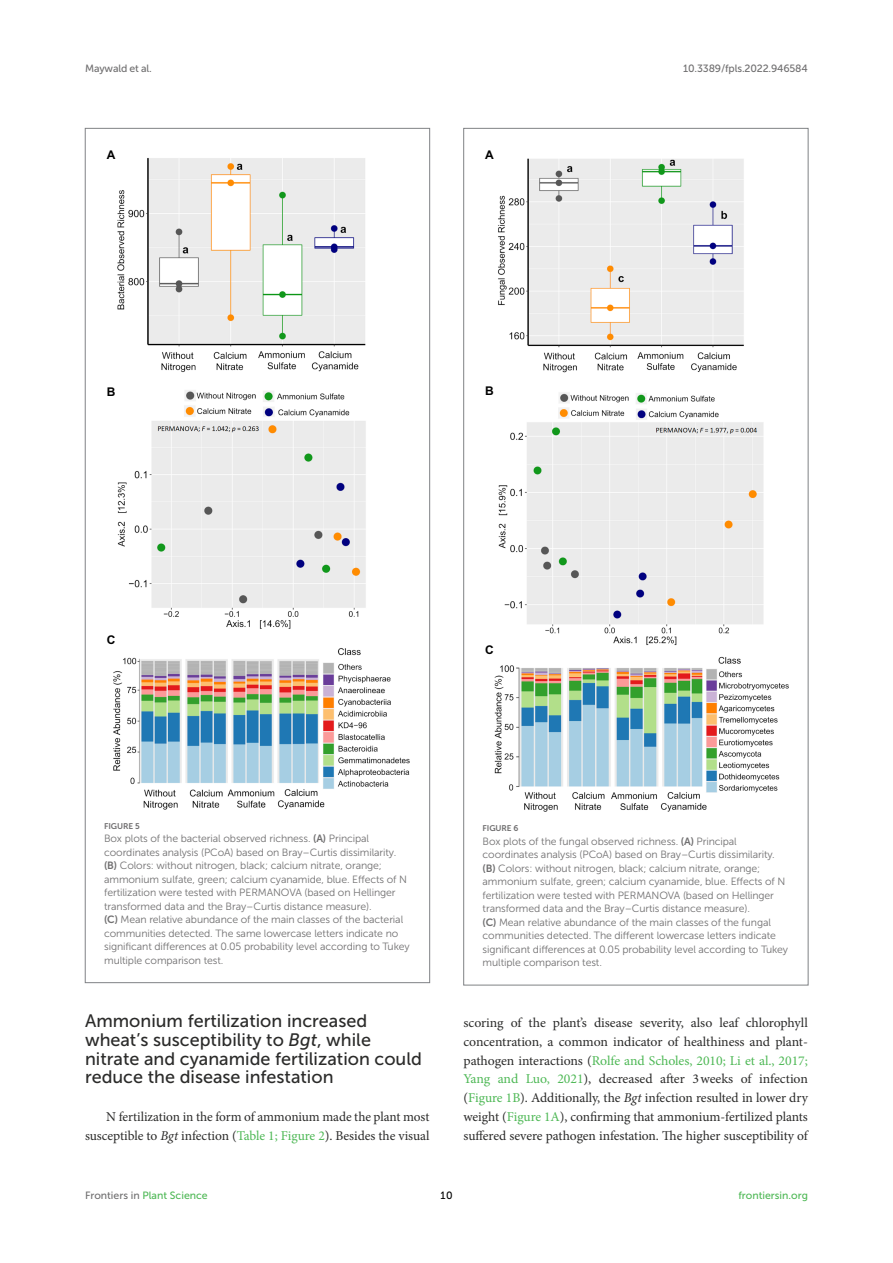
<style>
.page{position:relative;width:893px;height:1263px;background:#fff}
.page>*{position:absolute;margin:0;border:0;box-sizing:border-box;transform-origin:0 0}
.HEAD_2{font:18px/18.8px "Museo Sans 500";color:#2b2b2a}
.TEXT_FLUSH{font:13.5px/18.8px "Minion Pro";letter-spacing:-.005em;color:#2b2b2a;text-align:right}
.t1{font:700 12px "Arial";color:#000}
.FIG_LEG{font:10.5px/13.5px "Museo Sans 300";letter-spacing:-.01em;color:#706f70}
.t2{font:10.5px "Museo Sans 500";color:#4eb855}
.t3{font:10.5px "Museo Sans 500";letter-spacing:-.015em;color:#706f70}
.t4{font:10.5px "Museo Sans 500";color:#000}
.FIG_HD{font:8.25px "Museo Sans 700";letter-spacing:-.01em;color:#706f70}
.s1{font-family:"Museo Sans 700"}
.s2{font-style:italic}
.s3{color:#4eb855}
.s4{color:#706f70}
</style>
<div class="page">
<img style="left:113px;top:158px;width:297px;height:652px">
<img style="left:494px;top:158px;width:295px;height:654px">
<p class="t3" style="left:85px;top:63px;width:68px">Maywald et al.</p>
<p class="t3" style="left:683px;top:63px;width:126px">10.3389/fpls.2022.946584</p>
<p class="t1" style="left:107px;top:146px;width:10px">A</p>
<p class="t1" style="left:107px;top:384px;width:10px">B</p>
<p class="t1" style="left:485px;top:146px;width:10px">A</p>
<p class="t1" style="left:485px;top:382px;width:10px">B</p>
<p class="t1" style="left:107px;top:631px;width:10px">C</p>
<p class="t1" style="left:485px;top:641px;width:10px">C</p>
<p class="FIG_HD" style="left:104px;top:821px;width:37px">FIGURE 5</p>
<p class="FIG_LEG" style="left:104px;top:832px;width:307px">Box plots of the bacterial observed richness. <span class="s1">(A)</span> Principal coordinates analysis (PCoA) based on Bray–Curtis dissimilarity. <span class="s1">(B)</span> Colors: without nitrogen, black; calcium nitrate, orange; ammonium sulfate, green; calcium cyanamide, blue. Effects of N fertilization were tested with PERMANOVA (based on Hellinger transformed data and the Bray–Curtis distance measure).<br><span class="s1">(C)</span> Mean relative abundance of the main classes of the bacterial communities detected. The same lowercase letters indicate no significant differences at 0.05 probability level according to Tukey multiple comparison test.</p>
<p class="HEAD_2" style="left:85px;top:1011px;width:338px">Ammonium fertilization increased wheat’s susceptibility to <span class="s2">Bgt</span>, while nitrate and cyanamide fertilization could reduce the disease infestation</p>
<p class="TEXT_FLUSH" style="left:85px;top:1107px;width:346px">N fertilization in the form of ammonium made the plant most susceptible to <span class="s2">Bgt</span> infection (<span class="s3">Table 1; Figure 2</span>). Besides the visual</p>
<p class="FIG_HD" style="left:483px;top:824px;width:37px">FIGURE 6</p>
<p class="FIG_LEG" style="left:483px;top:834px;width:307px">Box plots of the fungal observed richness. <span class="s1">(A)</span> Principal coordinates analysis (PCoA) based on Bray–Curtis dissimilarity. <span class="s1">(B)</span> Colors: without nitrogen, black; calcium nitrate, orange; ammonium sulfate, green; calcium cyanamide, blue. Effects of N fertilization were tested with PERMANOVA (based on Hellinger transformed data and the Bray–Curtis distance measure).<br><span class="s1">(C)</span> Mean relative abundance of the main classes of the fungal communities detected. The different lowercase letters indicate significant differences at 0.05 probability level according to Tukey multiple comparison test.</p>
<p class="TEXT_FLUSH" style="left:463px;top:1013px;width:346px;text-align:justify">scoring of the plant’s disease severity, also leaf chlorophyll concentration, a common indicator of healthiness and plant&shy;pathogen interactions (<span class="s3">Rolfe and Scholes, 2010; Li et al., 2017; Yang and Luo, 2021</span>), decreased after 3weeks of infection (<span class="s3">Figure 1B</span>). Additionally, the <span class="s2">Bgt</span> infection resulted in lower dry weight (<span class="s3">Figure 1A</span>), confirming that ammonium-fertilized plants suffered severe pathogen infestation. The higher susceptibility of</p>
<p class="t2" style="left:85px;top:1190px;width:124px"><span class="s4">Frontiers in</span> Plant Science</p>
<p class="t4" style="left:440px;top:1190px;width:14px">10</p>
<p class="t2" style="left:738px;top:1190px;width:71px">frontiersin.org</p>
</div>
